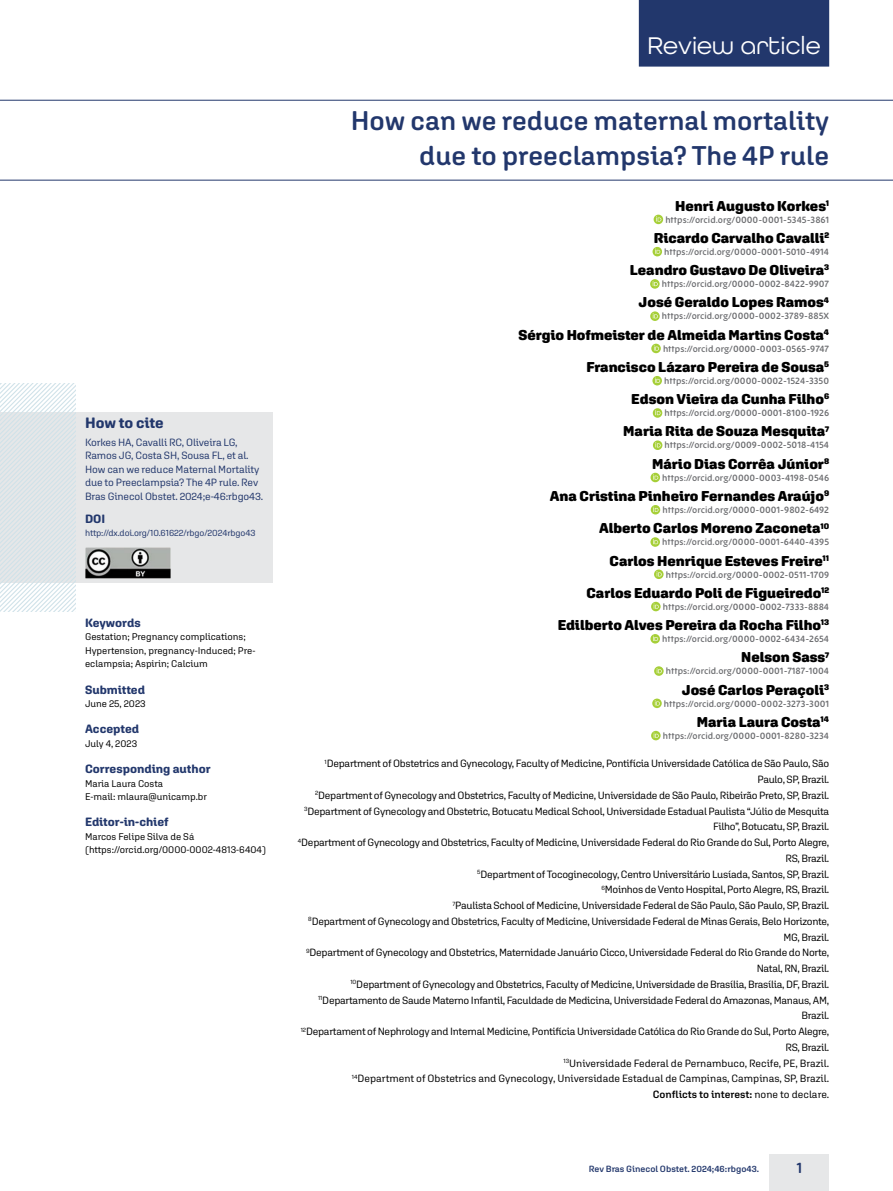
<style>
.page{position:relative;width:893px;height:1191px;background:#fff}
.page>*{position:absolute;margin:0;border:0;box-sizing:border-box;transform-origin:0 0}
.t1{font:600 27px/34.5px "Aglet Sans";color:#22376c;text-align:right}
.t2{font:25.5px "All Round Gothic";color:#fff}
.t3{font:700 15px "Aglet Sans";letter-spacing:-.005em;color:#22376c}
.t4{font:600 15px "Aglet Sans";color:#22376c}
.t5{font:900 14.25px "Aglet Sans";letter-spacing:-.005em;color:#000}
.t6{font:700 12px "Aglet Sans";color:#22376c}
.t7{font:10.5px/15.8px "Aglet Sans";letter-spacing:-.025em;color:#000;text-align:right}
.t8{font:10.5px/13.5px "Aglet Sans";letter-spacing:-.01em;color:#22376c}
.t9{font:9.75px/13.5px "Aglet Sans";color:#000}
.t10{font:600 9px "New Zen";color:#6d6e71}
.t11{font:9px "Aglet Sans";letter-spacing:-.01em;color:#22376c}
.t12{font:600 9px "Aglet Sans";color:#22376c}
.s1{font-weight:600}
</style>
<div class="page">
<div style="left:770px;top:1154px;width:59px;height:37px;background:#e6e7e8"></div>
<div style="left:639px;top:0;width:190px;height:67px;background:#22376c"></div>
<hr style="left:0;top:100px;width:893px;height:1px;background:#22376c">
<hr style="left:0;top:180px;width:893px;height:1px;background:#22376c">
<svg style="left:654px;top:215px;width:9px;height:9px"></svg>
<svg style="left:656px;top:216px;width:5px;height:5px"></svg>
<svg style="left:652px;top:247px;width:10px;height:9px"></svg>
<svg style="left:655px;top:249px;width:5px;height:5px"></svg>
<svg style="left:650px;top:279px;width:10px;height:10px"></svg>
<svg style="left:653px;top:281px;width:5px;height:5px"></svg>
<svg style="left:650px;top:311px;width:10px;height:10px"></svg>
<svg style="left:653px;top:313px;width:5px;height:5px"></svg>
<svg style="left:651px;top:344px;width:10px;height:9px"></svg>
<svg style="left:654px;top:345px;width:5px;height:5px"></svg>
<svg style="left:652px;top:376px;width:10px;height:9px"></svg>
<svg style="left:655px;top:378px;width:5px;height:5px"></svg>
<svg style="left:653px;top:408px;width:9px;height:10px"></svg>
<svg style="left:655px;top:410px;width:5px;height:5px"></svg>
<svg style="left:653px;top:440px;width:9px;height:10px"></svg>
<svg style="left:655px;top:442px;width:6px;height:5px"></svg>
<svg style="left:651px;top:473px;width:9px;height:9px"></svg>
<svg style="left:653px;top:474px;width:5px;height:5px"></svg>
<svg style="left:651px;top:505px;width:9px;height:9px"></svg>
<svg style="left:653px;top:507px;width:5px;height:5px"></svg>
<svg style="left:650px;top:537px;width:10px;height:10px"></svg>
<svg style="left:653px;top:539px;width:5px;height:5px"></svg>
<svg style="left:654px;top:569px;width:10px;height:10px"></svg>
<svg style="left:657px;top:571px;width:5px;height:5px"></svg>
<svg style="left:651px;top:602px;width:10px;height:9px"></svg>
<svg style="left:654px;top:603px;width:5px;height:5px"></svg>
<svg style="left:650px;top:634px;width:10px;height:9px"></svg>
<svg style="left:653px;top:636px;width:5px;height:5px"></svg>
<svg style="left:654px;top:666px;width:10px;height:10px"></svg>
<svg style="left:657px;top:668px;width:5px;height:5px"></svg>
<svg style="left:652px;top:698px;width:10px;height:10px"></svg>
<svg style="left:655px;top:700px;width:5px;height:5px"></svg>
<svg style="left:651px;top:731px;width:10px;height:9px"></svg>
<svg style="left:654px;top:732px;width:5px;height:5px"></svg>
<div style="left:0;top:412px;width:272px;height:170px;background:#e6e7e8"></div>
<img style="left:85px;top:547px;width:86px;height:31px">
<svg style="left:0;top:384px;width:76px;height:227px"></svg>
<h3 class="t3" style="left:85px;top:414px;width:80px">How to cite</h3>
<p class="t8" style="left:85px;top:435px;width:180px">Korkes HA, Cavalli RC, Oliveira LG, Ramos JG, Costa SH, Sousa FL, et al.<br>How can we reduce Maternal Mortality due to Preeclampsia? The 4P rule. Rev Bras Ginecol Obstet. 2024;e-46:rbgo43.</p>
<p class="t6" style="left:85px;top:511px;width:22px">DOI</p>
<p class="t11" style="left:85px;top:528px;width:172px">http://dx.doi.org/10.61622/rbgo/2024rbgo43</p>
<p class="t6" style="left:85px;top:615px;width:57px">Keywords</p>
<p class="t9" style="left:85px;top:630px;width:172px">Gestation; Pregnancy complications;<br>Hypertension, pregnancy-Induced; Pre&shy;eclampsia; Aspirin; Calcium</p>
<p class="t6" style="left:85px;top:682px;width:62px">Submitted</p>
<p class="t9" style="left:85px;top:697px;width:62px">June 25, 2023</p>
<p class="t6" style="left:85px;top:722px;width:56px">Accepted</p>
<p class="t9" style="left:85px;top:736px;width:54px">July 4, 2023</p>
<p class="t6" style="left:85px;top:761px;width:127px">Corresponding author</p>
<p class="t9" style="left:85px;top:776px;width:123px">Maria Laura Costa<br>E-mail: mlaura@unicamp.br</p>
<p class="t6" style="left:85px;top:815px;width:85px">Editor-in-chief</p>
<p class="t9" style="left:85px;top:829px;width:183px">Marcos Felipe Silva de Sá (https://orcid.org/0000-0002-4813-6404)</p>
<h2 class="t2" style="left:647px;top:30px;width:175px">Review article</h2>
<h1 class="t1" style="left:351px;top:103px;width:480px">How can we reduce maternal mortality due to preeclampsia? The 4P rule</h1>
<h3 class="t5" style="left:675px;top:197px;width:155px">Henri Augusto Korkes<sup>1</sup></h3>
<p class="t10" style="left:665px;top:214px;width:165px">https://orcid.org/0000-0001-5345-3861</p>
<h3 class="t5" style="left:654px;top:229px;width:177px">Ricardo Carvalho Cavalli<sup>2</sup></h3>
<p class="t10" style="left:664px;top:246px;width:166px">https://orcid.org/0000-0001-5010-4914</p>
<h3 class="t5" style="left:630px;top:262px;width:201px">Leandro Gustavo De Oliveira<sup>3</sup></h3>
<p class="t10" style="left:662px;top:279px;width:169px">https://orcid.org/0000-0002-8422-9907</p>
<h3 class="t5" style="left:639px;top:294px;width:192px">José Geraldo Lopes Ramos<sup>4</sup></h3>
<p class="t10" style="left:662px;top:311px;width:169px">https://orcid.org/0000-0002-3789-885X</p>
<h3 class="t5" style="left:518px;top:326px;width:312px">Sérgio Hofmeister de Almeida Martins Costa<sup>4</sup></h3>
<p class="t10" style="left:663px;top:343px;width:168px">https://orcid.org/0000-0003-0565-9747</p>
<h3 class="t5" style="left:586px;top:358px;width:244px">Francisco Lázaro Pereira de Sousa<sup>5</sup></h3>
<p class="t10" style="left:664px;top:375px;width:167px">https://orcid.org/0000-0002-1524-3350</p>
<h3 class="t5" style="left:631px;top:391px;width:199px">Edson Vieira da Cunha Filho<sup>6</sup></h3>
<p class="t10" style="left:664px;top:408px;width:166px">https://orcid.org/0000-0001-8100-1926</p>
<h3 class="t5" style="left:623px;top:423px;width:207px">Maria Rita de Souza Mesquita<sup>7</sup></h3>
<p class="t10" style="left:665px;top:440px;width:166px">https://orcid.org/0009-0002-5018-4154</p>
<h3 class="t5" style="left:652px;top:455px;width:179px">Mário Dias Corrêa Júnior<sup>8</sup></h3>
<p class="t10" style="left:662px;top:472px;width:168px">https://orcid.org/0000-0003-4198-0546</p>
<h3 class="t5" style="left:550px;top:487px;width:281px">Ana Cristina Pinheiro Fernandes Araújo<sup>9</sup></h3>
<p class="t10" style="left:662px;top:504px;width:168px">https://orcid.org/0000-0001-9802-6492</p>
<h3 class="t5" style="left:599px;top:520px;width:232px">Alberto Carlos Moreno Zaconeta<sup>10</sup></h3>
<p class="t10" style="left:662px;top:537px;width:169px">https://orcid.org/0000-0001-6440-4395</p>
<h3 class="t5" style="left:610px;top:552px;width:221px">Carlos Henrique Esteves Freire<sup>11</sup></h3>
<p class="t10" style="left:666px;top:569px;width:165px">https://orcid.org/0000-0002-0511-1709</p>
<h3 class="t5" style="left:587px;top:584px;width:244px">Carlos Eduardo Poli de Figueiredo<sup>12</sup></h3>
<p class="t10" style="left:663px;top:601px;width:168px">https://orcid.org/0000-0002-7333-8884</p>
<h3 class="t5" style="left:558px;top:616px;width:273px">Edilberto Alves Pereira da Rocha Filho<sup>13</sup></h3>
<p class="t10" style="left:662px;top:633px;width:169px">https://orcid.org/0000-0002-6434-2654</p>
<h3 class="t5" style="left:741px;top:649px;width:89px">Nelson Sass<sup>7</sup></h3>
<p class="t10" style="left:666px;top:666px;width:165px">https://orcid.org/0000-0001-7187-1004</p>
<h3 class="t5" style="left:682px;top:681px;width:149px">José Carlos Peraçoli<sup>3</sup></h3>
<p class="t10" style="left:664px;top:698px;width:167px">https://orcid.org/0000-0002-3273-3001</p>
<h3 class="t5" style="left:697px;top:713px;width:134px">Maria Laura Costa<sup>14</sup></h3>
<p class="t10" style="left:663px;top:730px;width:168px">https://orcid.org/0000-0001-8280-3234</p>
<p class="t7" style="left:298px;top:755px;width:533px"><sup>1</sup>Department of Obstetrics and Gynecology, Faculty of Medicine, Pontifícia Universidade Católica de São Paulo, São Paulo, SP, Brazil.<br><sup>2</sup>Department of Gynecology and Obstetrics, Faculty of Medicine, Universidade de São Paulo, Ribeirão Preto, SP, Brazil.<br><sup>3</sup>Department of Gynecology and Obstetric, Botucatu Medical School, Universidade Estadual Paulista “Júlio de Mesquita Filho”, Botucatu, SP, Brazil.<br><sup>4</sup>Department of Gynecology and Obstetrics, Faculty of Medicine, Universidade Federal do Rio Grande do Sul, Porto Alegre, RS, Brazil.<br><sup>5</sup>Department of Tocoginecology, Centro Universitário Lusíada, Santos, SP, Brazil.<br><sup>6</sup>Moinhos de Vento Hospital, Porto Alegre, RS, Brazil.<br><sup>7</sup>Paulista School of Medicine, Universidade Federal de São Paulo, São Paulo, SP, Brazil.<br><sup>8</sup>Department of Gynecology and Obstetrics, Faculty of Medicine, Universidade Federal de Minas Gerais, Belo Horizonte, MG, Brazil.<br><sup>9</sup>Department of Gynecology and Obstetrics, Maternidade Januário Cicco, Universidade Federal do Rio Grande do Norte, Natal, RN, Brazil.<br><sup>10</sup>Department of Gynecology and Obstetrics, Faculty of Medicine, Universidade de Brasília, Brasília, DF, Brazil.<br><sup>11</sup>Departamento de Saude Materno Infantil, Faculdade de Medicina, Universidade Federal do Amazonas, Manaus, AM, Brazil.<br><sup>12</sup>Departament of Nephrology and Internal Medicine, Pontifícia Universidade Católica do Rio Grande do Sul, Porto Alegre, RS, Brazil.<br><sup>13</sup>Universidade Federal de Pernambuco, Recife, PE, Brazil.<br><sup>14</sup>Department of Obstetrics and Gynecology, Universidade Estadual de Campinas, Campinas, SP, Brazil.<br><span class="s1">Conflicts to interest:</span> none to declare.</p>
<p class="t12" style="left:589px;top:1163px;width:172px">Rev Bras Ginecol Obstet. 2024;46:rbgo43.</p>
<h3 class="t4" style="left:796px;top:1158px;width:8px">1</h3>
</div>
